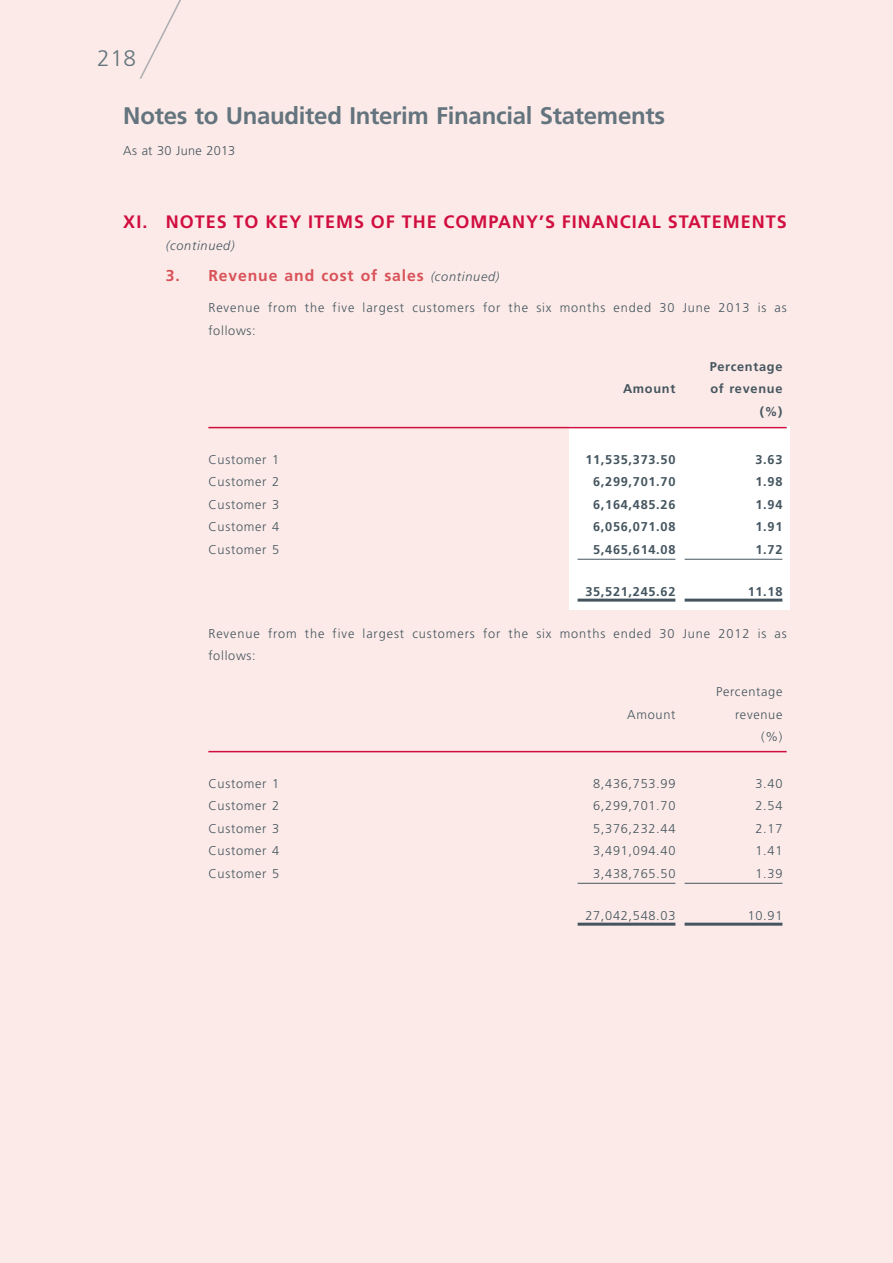
<style>
.page{position:relative;width:893px;height:1263px;background:#fbeae7}
.page>*{position:absolute;margin:0;border:0;box-sizing:border-box;transform-origin:0 0}
.t1{font:700 24px "Frutiger LT Std";letter-spacing:-.015em;color:#64747e}
.t2{font:300 22.5px "Frutiger LT Std";color:#64747e}
.t3{font:700 18px "Frutiger LT Std";letter-spacing:.055em;color:#d10e40}
.t4{font:700 15.75px "Frutiger LT Std";letter-spacing:.055em;color:#d95159}
.t5{font:300 12.75px/22.5px "Frutiger LT Std";letter-spacing:.055em;color:#45555f}
.t6{font:700 12.75px/22.5px "Frutiger LT Std";letter-spacing:.055em;color:#45555f;text-align:right}
.t7{font:300 12.75px "Frutiger LT Std";letter-spacing:.015em;color:#45555f}
.t8{font:italic 300 12.75px "Frutiger LT Std";letter-spacing:.055em;color:#45555f}
.s1{font-weight:300;font-style:italic;font-size:12.75px;color:#45555f}
</style>
<div class="page">
<svg style="left:139px;top:0;width:42px;height:79px"></svg>
<div style="left:569px;top:427px;width:220px;height:183px;background:#fff"></div>
<hr style="left:208px;top:427px;width:579px;height:1px;background:#d10e40">
<hr style="left:578px;top:559px;width:97px;height:1px;background:#45555f">
<hr style="left:685px;top:559px;width:97px;height:1px;background:#45555f">
<hr style="left:578px;top:599px;width:97px;height:3px;background:#45555f">
<hr style="left:685px;top:599px;width:97px;height:3px;background:#45555f">
<hr style="left:208px;top:751px;width:579px;height:1px;background:#d10e40">
<hr style="left:578px;top:883px;width:97px;height:1px;background:#45555f">
<hr style="left:685px;top:883px;width:97px;height:1px;background:#45555f">
<hr style="left:578px;top:923px;width:97px;height:3px;background:#45555f">
<hr style="left:685px;top:923px;width:97px;height:3px;background:#45555f">
<p class="t2" style="left:97px;top:45px;width:40px">218</p>
<p class="t1" style="left:123px;top:102px;width:543px">Notes to Unaudited Interim Financial Statements</p>
<p class="t7" style="left:123px;top:143px;width:114px">As at 30 June 2013</p>
<p class="t3" style="left:123px;top:211px;width:665px">XI. NOTES TO KEY ITEMS OF THE COMPANY’S FINANCIAL STATEMENTS</p>
<p class="t8" style="left:166px;top:238px;width:70px">(continued)</p>
<p class="t4" style="left:166px;top:266px;width:335px">3. Revenue and cost of sales <span class="s1">(continued)</span></p>
<p class="t5" style="left:208px;top:297px;width:580px">Revenue from the five largest customers for the six months ended 30 June 2013 is as follows:</p>
<p class="t6" style="left:710px;top:355px;width:74px">Percentage</p>
<p class="t6" style="left:623px;top:377px;width:54px">Amount</p>
<p class="t6" style="left:710px;top:377px;width:74px">of revenue (%)</p>
<p class="t5" style="left:208px;top:448px;width:72px">Customer 1</p>
<p class="t6" style="left:585px;top:448px;width:92px">11,535,373.50</p>
<p class="t6" style="left:755px;top:448px;width:28px">3.63</p>
<p class="t5" style="left:208px;top:471px;width:72px">Customer 2</p>
<p class="t6" style="left:593px;top:470px;width:84px">6,299,701.70</p>
<p class="t6" style="left:755px;top:470px;width:28px">1.98</p>
<p class="t5" style="left:208px;top:493px;width:72px">Customer 3</p>
<p class="t6" style="left:593px;top:493px;width:84px">6,164,485.26</p>
<p class="t6" style="left:755px;top:493px;width:28px">1.94</p>
<p class="t5" style="left:208px;top:516px;width:72px">Customer 4</p>
<p class="t6" style="left:593px;top:515px;width:84px">6,056,071.08</p>
<p class="t6" style="left:755px;top:515px;width:28px">1.91</p>
<p class="t5" style="left:208px;top:538px;width:72px">Customer 5</p>
<p class="t6" style="left:593px;top:538px;width:84px">5,465,614.08</p>
<p class="t6" style="left:755px;top:538px;width:28px">1.72</p>
<p class="t6" style="left:585px;top:580px;width:92px">35,521,245.62</p>
<p class="t6" style="left:748px;top:580px;width:36px">11.18</p>
<p class="t5" style="left:208px;top:622px;width:580px">Revenue from the five largest customers for the six months ended 30 June 2012 is as follows:</p>
<p class="t5" style="left:716px;top:681px;width:68px">Percentage</p>
<p class="t5" style="left:627px;top:703px;width:50px">Amount</p>
<p class="t5" style="left:735px;top:703px;width:49px;text-align:right">revenue (%)</p>
<p class="t5" style="left:208px;top:772px;width:72px">Customer 1</p>
<p class="t5" style="left:593px;top:772px;width:84px">8,436,753.99</p>
<p class="t5" style="left:755px;top:772px;width:28px">3.40</p>
<p class="t5" style="left:208px;top:795px;width:72px">Customer 2</p>
<p class="t5" style="left:593px;top:795px;width:84px">6,299,701.70</p>
<p class="t5" style="left:755px;top:795px;width:28px">2.54</p>
<p class="t5" style="left:208px;top:817px;width:72px">Customer 3</p>
<p class="t5" style="left:593px;top:817px;width:84px">5,376,232.44</p>
<p class="t5" style="left:755px;top:817px;width:28px">2.17</p>
<p class="t5" style="left:208px;top:840px;width:72px">Customer 4</p>
<p class="t5" style="left:593px;top:840px;width:84px">3,491,094.40</p>
<p class="t5" style="left:755px;top:840px;width:28px">1.41</p>
<p class="t5" style="left:208px;top:862px;width:72px">Customer 5</p>
<p class="t5" style="left:593px;top:862px;width:84px">3,438,765.50</p>
<p class="t5" style="left:755px;top:862px;width:28px">1.39</p>
<p class="t5" style="left:585px;top:904px;width:92px">27,042,548.03</p>
<p class="t5" style="left:748px;top:904px;width:36px">10.91</p>
</div>
